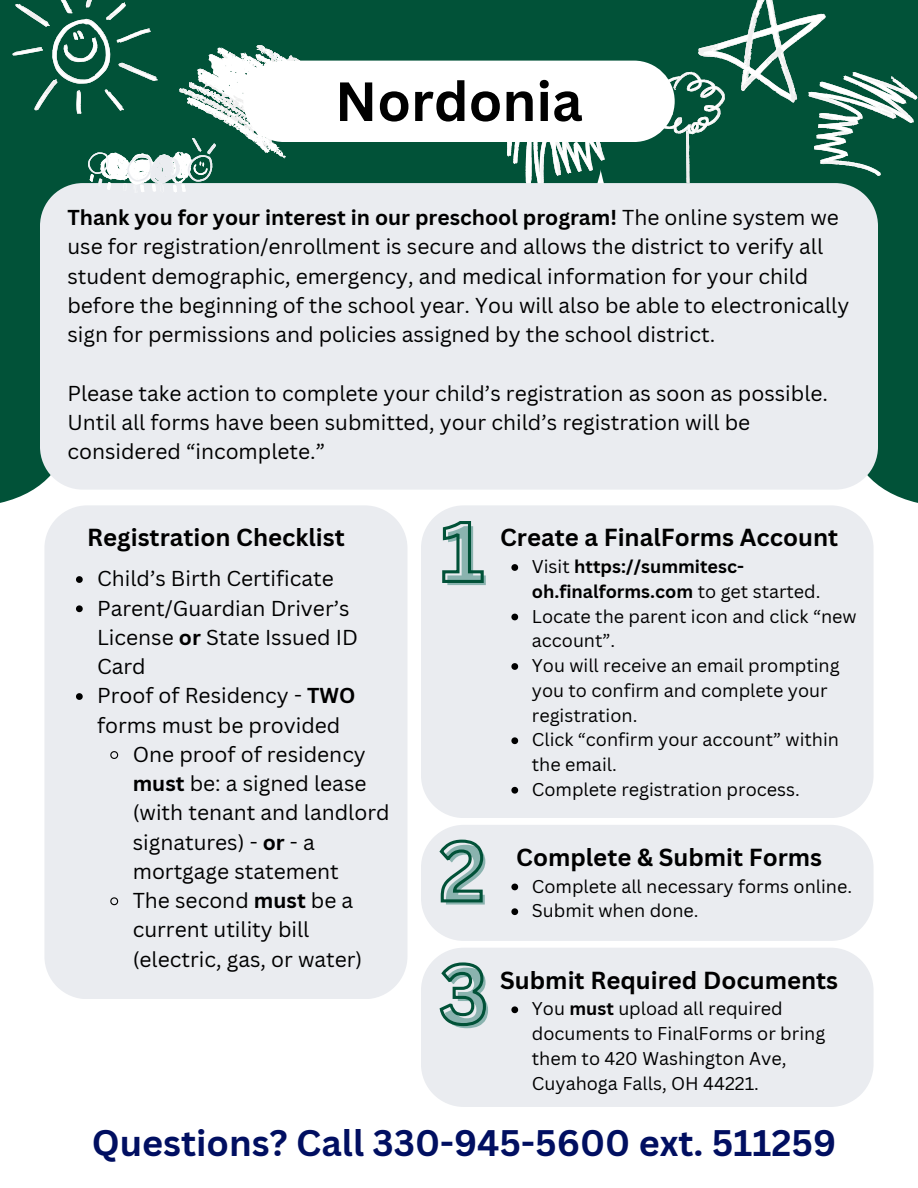
<style>
.page{position:relative;width:918px;height:1188px;background:#fff}
.page>*{position:absolute;margin:0;border:0;box-sizing:border-box;transform-origin:0 0}
.t1{font:700 82.5px/122.9px "Canva Sans";color:#8ab3af}
.t2{font:700 54px "Canva Sans";color:#000}
.t3{font:700 36px "Canva Sans";color:#010f61}
.t4{font:700 24px "Canva Sans";color:#000}
.t5{font:21px/29.2px "Canva Sans";color:#000}
.t6{font:18px/24.8px "Canva Sans";color:#000}
.t7{font:700 18px/24.8px "Canva Sans";color:#000}
.s1{font-weight:700}
.s2{font-weight:400}
</style>
<div class="page">
<svg style="left:0;top:0;width:453px;height:503px;fill:#015238"></svg>
<svg style="left:465px;top:0;width:453px;height:503px;fill:#015238"></svg>
<svg style="left:488px;top:142px;width:132px;height:41px"></svg>
<div style="left:40px;top:183px;width:838px;height:307px;background:#eaecf0"></div>
<svg style="left:12px;top:0;width:331px;height:238px;background:#548979"></svg>
<svg style="left:654px;top:0;width:264px;height:183px;background:#286c56"></svg>
<div style="left:243px;top:61px;width:432px;height:81px;background:#fff;border-radius:41px"></div>
<div style="left:44px;top:505px;width:363px;height:494px;background:#eaecf0"></div>
<svg style="left:76px;top:576px;width:7px;height:7px"></svg>
<svg style="left:76px;top:605px;width:7px;height:7px"></svg>
<svg style="left:76px;top:693px;width:7px;height:7px"></svg>
<svg style="left:109px;top:750px;width:10px;height:10px"></svg>
<svg style="left:109px;top:897px;width:10px;height:9px"></svg>
<div style="left:421px;top:505px;width:453px;height:313px;background:#eaecf0"></div>
<svg style="left:511px;top:564px;width:7px;height:7px"></svg>
<svg style="left:511px;top:614px;width:7px;height:6px"></svg>
<svg style="left:511px;top:663px;width:7px;height:7px"></svg>
<svg style="left:511px;top:737px;width:7px;height:7px"></svg>
<svg style="left:511px;top:787px;width:7px;height:7px"></svg>
<div style="left:421px;top:825px;width:453px;height:116px;background:#eaecf0"></div>
<svg style="left:511px;top:884px;width:7px;height:6px"></svg>
<svg style="left:511px;top:908px;width:7px;height:7px"></svg>
<div style="left:421px;top:948px;width:452px;height:159px;background:#eaecf0"></div>
<svg style="left:511px;top:1006px;width:7px;height:7px"></svg>
<svg style="left:441px;top:519px;width:44px;height:66px;background:#b3c7c4"></svg>
<svg style="left:438px;top:838px;width:47px;height:66px;background:#abc2be"></svg>
<svg style="left:438px;top:961px;width:50px;height:67px;background:#adc4c0"></svg>
<p class="t2" style="left:335px;top:63px;width:249px">Nordonia</p>
<p class="t5" style="left:67px;top:202px;width:783px"><span class="s1">Thank you for your interest in our preschool program!</span> The online system we use for registration/enrollment is secure and allows the district to verify all student demographic, emergency, and medical information for your child before the beginning of the school year. You will also be able to electronically sign for permissions and policies assigned by the school district.</p>
<p class="t5" style="left:67px;top:378px;width:762px">Please take action to complete your child’s registration as soon as possible.<br>Until all forms have been submitted, your child’s registration will be considered “incomplete.”</p>
<p class="t4" style="left:87px;top:521px;width:259px">Registration Checklist</p>
<h1 class="t5" style="left:97px;top:564px;width:238px">Child’s Birth Certificate</h1>
<p class="t5" style="left:97px;top:593px;width:262px">Parent/Guardian Driver’s<br>License <span class="s1">or</span> State Issued ID<br>Card</p>
<p class="t5" style="left:97px;top:681px;width:260px">Proof of Residency - <span class="s1">TWO </span>forms must be provided</p>
<p class="t5" style="left:133px;top:739px;width:258px">One proof of residency <span class="s1">must</span> be: a signed lease (with tenant and landlord signatures) - <span class="s1">or</span> - a mortgage statement</p>
<p class="t5" style="left:133px;top:885px;width:231px">The second <span class="s1">must</span> be a current utility bill (electric, gas, or water)</p>
<h1 class="t1" style="left:444px;top:492px;width:45px">1</h1>
<p class="t4" style="left:500px;top:521px;width:340px">Create a FinalForms Account</p>
<h4 class="t7" style="left:532px;top:554px;width:290px"><span class="s2">Visit</span> https://summitesc&shy;oh.finalforms.com <span class="s2">to get started.</span></h4>
<h4 class="t6" style="left:532px;top:603px;width:326px">Locate the parent icon and click “new account”.</h4>
<h3 class="t6" style="left:532px;top:653px;width:309px">You will receive an email prompting you to confirm and complete your registration.</h3>
<p class="t6" style="left:532px;top:727px;width:309px">Click “confirm your account” within the email.</p>
<p class="t6" style="left:532px;top:777px;width:269px">Complete registration process.</p>
<h1 class="t1" style="left:443px;top:811px;width:50px">2<br>3</h1>
<h3 class="t4" style="left:516px;top:840px;width:307px">Complete &amp; Submit Forms</h3>
<p class="t6" style="left:532px;top:873px;width:322px">Complete all necessary forms online.</p>
<p class="t6" style="left:532px;top:898px;width:168px">Submit when done.</p>
<p class="t4" style="left:500px;top:963px;width:340px">Submit Required Documents</p>
<p class="t6" style="left:532px;top:996px;width:295px">You <span class="s1">must</span> upload all required documents to FinalForms or bring them to 420 Washington Ave,<br>Cuyahoga Falls, OH 44221.</p>
<p class="t3" style="left:92px;top:1118px;width:746px">Questions? Call 330-945-5600 ext. 511259</p>
</div>
